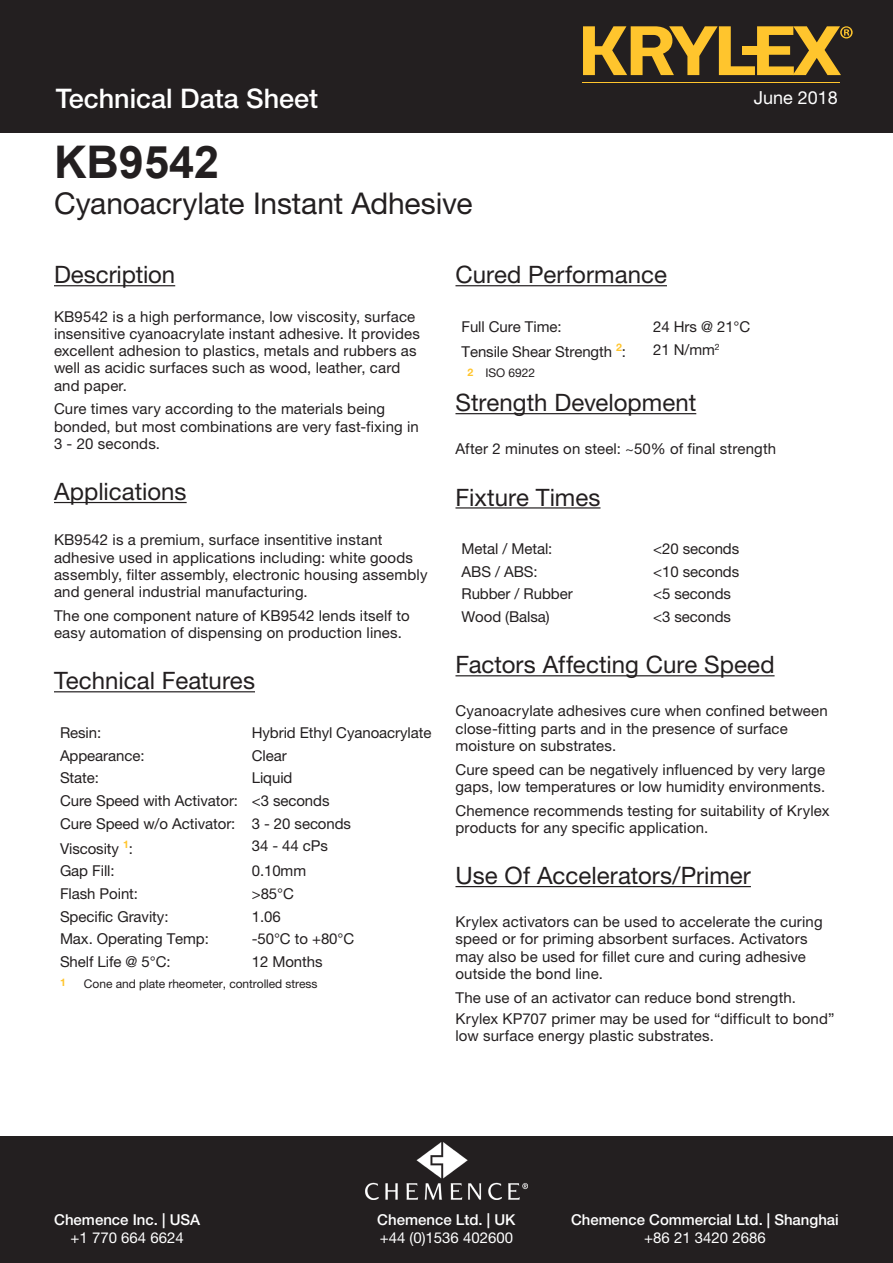
<style>
.page{position:relative;width:893px;height:1263px;background:#fff}
.page>*{position:absolute;margin:0;border:0;box-sizing:border-box;transform-origin:0 0}
.t1{font:700 45px "Arial";color:#231f20}
.t2{font:30px "Helvetica Neue LT Pro";letter-spacing:-.005em;color:#231f20}
.t3{font:500 27px "Helvetica Neue LT Pro";color:#fff}
.Column{font:24px "Helvetica Neue LT Pro";color:#231f20}
.t4{font:18px "Helvetica Neue LT Pro";color:#fff}
.Column-2{font:15px/17.2px "Helvetica Neue LT Pro";letter-spacing:.01em;color:#231f20}
.t5{font:500 15px/18px "Helvetica Neue LT Pro";color:#fff;text-align:center}
.t6{font:15px/18px "Helvetica Neue LT Pro";color:#fff}
.Column-3{font:12px "Helvetica Neue LT Pro";letter-spacing:-.005em;color:#231f20}
.Column-4{font:700 10.5px "Helvetica Neue LT Pro";color:#ffc52d}
.s1{font-weight:400}
.s2{font-weight:500}
</style>
<div class="page">
<div style="left:0;top:0;width:893px;height:132px;background:#231f20"></div>
<svg style="left:583px;top:26px;width:270px;height:49px"></svg>
<div style="left:743px;top:46px;width:18px;height:9px;background:#ffc52d"></div>
<hr style="left:583px;top:83px;width:257px;height:1px;background:#ffc52d">
<div style="left:0;top:1137px;width:893px;height:126px;background:#231f20"></div>
<img style="left:365px;top:1143px;width:162px;height:56px">
<hr style="left:54px;top:285px;width:121px;height:1px;background:#231f20">
<hr style="left:54px;top:502px;width:133px;height:1px;background:#231f20">
<hr style="left:54px;top:691px;width:201px;height:1px;background:#231f20">
<hr style="left:455px;top:285px;width:212px;height:1px;background:#231f20">
<hr style="left:455px;top:413px;width:241px;height:1px;background:#231f20">
<hr style="left:455px;top:507px;width:145px;height:1px;background:#231f20">
<hr style="left:455px;top:675px;width:320px;height:1px;background:#231f20">
<hr style="left:455px;top:886px;width:296px;height:1px;background:#231f20">
<p class="t3" style="left:56px;top:82px;width:264px">Technical Data Sheet</p>
<p class="t1" style="left:54px;top:132px;width:167px">KB9542</p>
<p class="t2" style="left:54px;top:186px;width:420px">Cyanoacrylate Instant Adhesive</p>
<p class="t4" style="left:754px;top:87px;width:86px">June 2018</p>
<p class="Column" style="left:54px;top:260px;width:123px">Description</p>
<p class="Column-2" style="left:54px;top:307px;width:367px">KB9542 is a high performance, low viscosity, surface insensitive cyanoacrylate instant adhesive. It provides excellent adhesion to plastics, metals and rubbers as well as acidic surfaces such as wood, leather, card and paper.</p>
<p class="Column-2" style="left:54px;top:400px;width:366px">Cure times vary according to the materials being bonded, but most combinations are very fast-fixing in<br>3 - 20 seconds.</p>
<p class="Column" style="left:54px;top:477px;width:134px">Applications</p>
<p class="Column-2" style="left:54px;top:531px;width:375px">KB9542 is a premium, surface insentitive instant adhesive used in applications including: white goods assembly, filter assembly, electronic housing assembly and general industrial manufacturing.</p>
<p class="Column-2" style="left:54px;top:607px;width:357px">The one component nature of KB9542 lends itself to easy automation of dispensing on production lines.</p>
<p class="Column" style="left:54px;top:666px;width:202px">Technical Features</p>
<p class="Column-2" style="left:60px;top:724px;width:43px">Resin:</p>
<p class="Column-2" style="left:252px;top:724px;width:181px">Hybrid Ethyl Cyanoacrylate</p>
<p class="Column-2" style="left:60px;top:746px;width:86px">Appearance:</p>
<p class="Column-2" style="left:252px;top:746px;width:36px">Clear</p>
<p class="Column-2" style="left:60px;top:769px;width:41px">State:</p>
<p class="Column-2" style="left:252px;top:769px;width:42px">Liquid</p>
<p class="Column-2" style="left:60px;top:792px;width:180px">Cure Speed with Activator:</p>
<p class="Column-2" style="left:252px;top:792px;width:79px">&lt;3 seconds</p>
<p class="Column-2" style="left:60px;top:814px;width:177px">Cure Speed w/o Activator:</p>
<p class="Column-2" style="left:252px;top:814px;width:101px">3 - 20 seconds</p>
<p class="Column-2" style="left:60px;top:839px;width:75px">Viscosity <sup>1</sup>:</p>
<p class="Column-2" style="left:252px;top:837px;width:78px">34 - 44 cPs</p>
<p class="Column-2" style="left:60px;top:862px;width:56px">Gap Fill:</p>
<p class="Column-2" style="left:252px;top:862px;width:56px">0.10mm</p>
<p class="Column-2" style="left:60px;top:885px;width:80px">Flash Point:</p>
<p class="Column-2" style="left:252px;top:885px;width:44px">&gt;85°C</p>
<p class="Column-2" style="left:60px;top:907px;width:110px">Specific Gravity:</p>
<p class="Column-2" style="left:252px;top:907px;width:30px">1.06</p>
<p class="Column-2" style="left:60px;top:930px;width:150px">Max. Operating Temp:</p>
<p class="Column-2" style="left:252px;top:930px;width:104px">-50°C to +80°C</p>
<p class="Column-2" style="left:60px;top:953px;width:112px">Shelf Life @ 5°C:</p>
<p class="Column-2" style="left:252px;top:953px;width:72px">12 Months</p>
<p class="Column-4" style="left:60px;top:976px;width:7px">1</p>
<p class="Column-3" style="left:84px;top:976px;width:235px">Cone and plate rheometer, controlled stress</p>
<p class="Column" style="left:455px;top:260px;width:213px">Cured Performance</p>
<p class="Column-2" style="left:461px;top:318px;width:102px">Full Cure Time:</p>
<p class="Column-2" style="left:653px;top:318px;width:99px">24 Hrs @ 21°C</p>
<p class="Column-2" style="left:461px;top:342px;width:166px">Tensile Shear Strength <sup>2</sup>:</p>
<p class="Column-2" style="left:653px;top:340px;width:68px">21 N/mm<sup>2</sup></p>
<p class="Column-4" style="left:468px;top:365px;width:7px">2</p>
<p class="Column-3" style="left:485px;top:366px;width:51px">ISO 6922</p>
<p class="Column" style="left:455px;top:388px;width:242px">Strength Development</p>
<p class="Column-2" style="left:455px;top:440px;width:322px">After 2 minutes on steel: ~50% of final strength</p>
<p class="Column" style="left:455px;top:483px;width:147px">Fixture Times</p>
<p class="Column-2" style="left:461px;top:540px;width:92px">Metal / Metal:</p>
<p class="Column-2" style="left:653px;top:540px;width:88px">&lt;20 seconds</p>
<p class="Column-2" style="left:461px;top:563px;width:78px">ABS / ABS:</p>
<p class="Column-2" style="left:653px;top:563px;width:88px">&lt;10 seconds</p>
<p class="Column-2" style="left:461px;top:585px;width:113px">Rubber / Rubber</p>
<p class="Column-2" style="left:653px;top:585px;width:79px">&lt;5 seconds</p>
<p class="Column-2" style="left:461px;top:608px;width:90px">Wood (Balsa)</p>
<p class="Column-2" style="left:653px;top:608px;width:79px">&lt;3 seconds</p>
<p class="Column" style="left:455px;top:650px;width:321px">Factors Affecting Cure Speed</p>
<p class="Column-2" style="left:455px;top:702px;width:374px">Cyanoacrylate adhesives cure when confined between close-fitting parts and in the presence of surface moisture on substrates.</p>
<p class="Column-2" style="left:455px;top:760px;width:371px">Cure speed can be negatively influenced by very large gaps, low temperatures or low humidity environments.</p>
<p class="Column-2" style="left:455px;top:801px;width:376px">Chemence recommends testing for suitability of Krylex products for any specific application.</p>
<p class="Column" style="left:455px;top:861px;width:297px">Use Of Accelerators/Primer</p>
<p class="Column-2" style="left:455px;top:913px;width:369px">Krylex activators can be used to accelerate the curing speed or for priming absorbent surfaces. Activators may also be used for fillet cure and curing adhesive outside the bond line.</p>
<p class="Column-2" style="left:455px;top:988px;width:342px">The use of an activator can reduce bond strength.</p>
<p class="Column-2" style="left:455px;top:1010px;width:380px">Krylex KP707 primer may be used for “difficult to bond” low surface energy plastic substrates.</p>
<p class="t5" style="left:54px;top:1211px;width:148px">Chemence Inc. | USA <span class="s1">+1 770 664 6624</span></p>
<p class="t6" style="left:377px;top:1211px;width:140px"><span class="s2">Chemence Ltd. | UK </span>+44 (0)1536 402600</p>
<p class="t5" style="left:571px;top:1211px;width:269px">Chemence Commercial Ltd. | Shanghai <span class="s1">+86 21 3420 2686</span></p>
</div>
